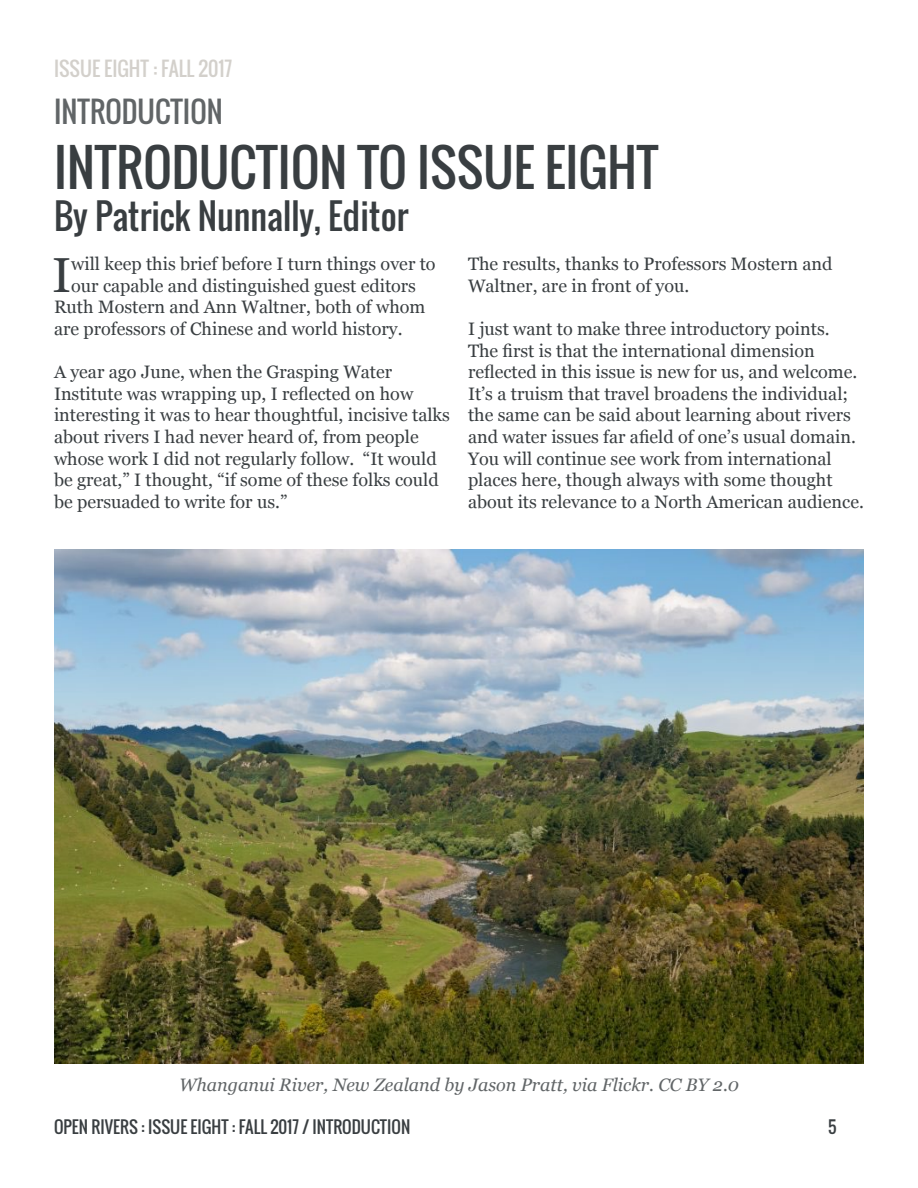
<style>
.page{position:relative;width:918px;height:1188px;background:#fff}
.page>*{position:absolute;margin:0;border:0;box-sizing:border-box;transform-origin:0 0}
.t1{font:49.5px "Oswald";color:#393e41}
.t2{font:49.2px "Georgia";color:#393e41}
.t3{font:34.5px "Oswald";color:#393e41}
.t4{font:28.5px "Oswald";color:#616567}
.t5{font:19.5px "Oswald";color:#d3d0cb}
.t6{font:18px/21.6px "Georgia";color:#393e41}
.t7{font:italic 18px "Georgia";color:#616567}
.t8{font:16.5px "Oswald";color:#393e41}
</style>
<div class="page">
<img style="left:54px;top:549px;width:810px;height:514px">
<p class="t5" style="left:54px;top:54px;width:180px">ISSUE EIGHT : FALL 2017</p>
<h3 class="t4" style="left:54px;top:90px;width:170px">INTRODUCTION</h3>
<h1 class="t1" style="left:54px;top:130px;width:606px">INTRODUCTION TO ISSUE EIGHT</h1>
<h3 class="t3" style="left:54px;top:190px;width:356px">By Patrick Nunnally, Editor</h3>
<h2 class="t2" style="left:52px;top:239px;width:21px">I</h2>
<p class="t6" style="left:71px;top:252px;width:366px">will keep this brief before I turn things over to</p>
<p class="t6" style="left:468px;top:252px;width:366px">The results, thanks to Professors Mostern and<br>Waltner, are in front of you.</p>
<p class="t6" style="left:468px;top:317px;width:397px">I just want to make three introductory points.<br>The first is that the international dimension reflected in this issue is new for us, and welcome.<br>It’s a truism that travel broadens the individual; the same can be said about learning about rivers and water issues far afield of one’s usual domain.<br>You will continue see work from international places here, though always with some thought about its relevance to a North American audience.</p>
<p class="t6" style="left:71px;top:274px;width:346px">our capable and distinguished guest editors</p>
<p class="t6" style="left:54px;top:296px;width:373px">Ruth Mostern and Ann Waltner, both of whom</p>
<p class="t6" style="left:54px;top:317px;width:350px">are professors of Chinese and world history.</p>
<p class="t6" style="left:54px;top:360px;width:397px">A year ago June, when the Grasping Water Institute was wrapping up, I reflected on how interesting it was to hear thoughtful, incisive talks about rivers I had never heard of, from people whose work I did not regularly follow. “It would be great,” I thought, “if some of these folks could be persuaded to write for us.”</p>
<p class="t7" style="left:179px;top:1071px;width:561px">Whanganui River, New Zealand by Jason Pratt, via Flickr. CC BY 2.0</p>
<p class="t8" style="left:54px;top:1114px;width:358px">OPEN RIVERS : ISSUE EIGHT : FALL 2017 / INTRODUCTION</p>
<p class="t8" style="left:828px;top:1114px;width:10px">5</p>
</div>
